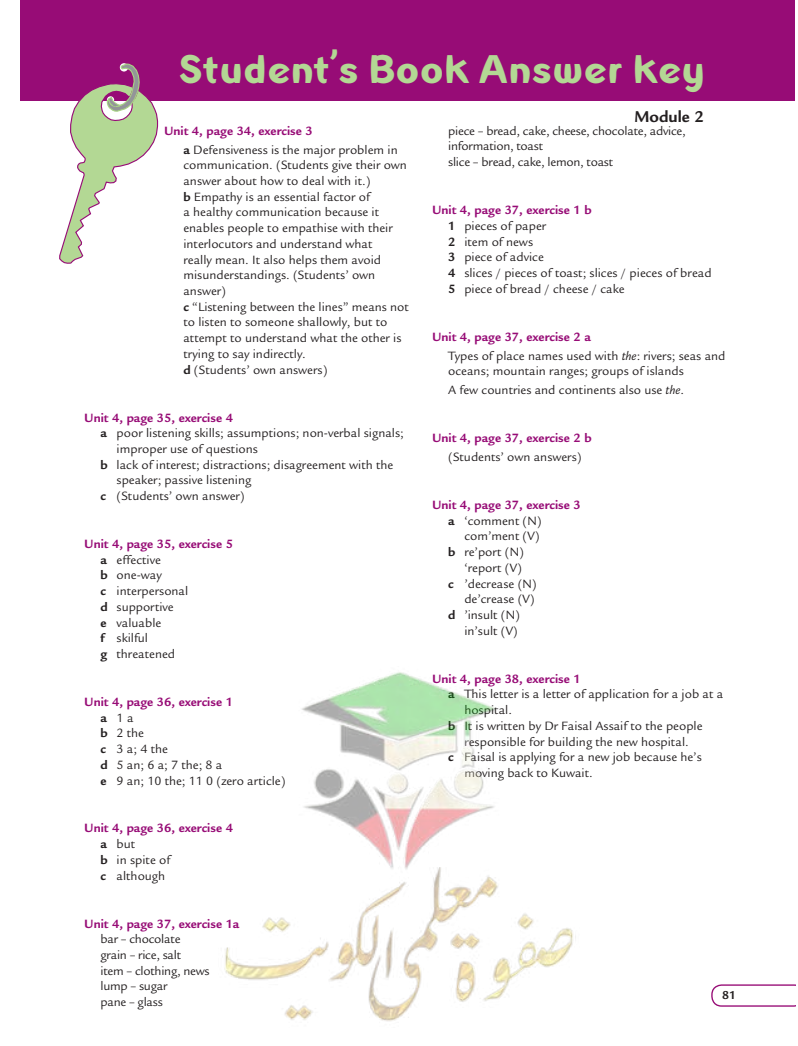
<style>
.page{position:relative;width:798px;height:1046px;background:#fff}
.page>*{position:absolute;margin:0;border:0;box-sizing:border-box;transform-origin:0 0}
.t1{font:700 45.5px "Linotype Inagur";color:#b3d894}
.t2{font:700 17px "Legacy Sans";color:#231f20}
.t3{font:13.12px/15.8px "Legacy Sans";color:#231f20}
.t4{font:700 13.12px/15.8px "Legacy Sans";color:#970c76}
.t5{font:13.12px/15.8px "Legacy Sans";letter-spacing:-.02em;color:#231f20}
.t6{font:700 12.5px "Legacy Sans";color:#231f20}
.s1{font-weight:700;color:#970c76}
.s2{font-weight:700}
.s3{color:#231f20}
.s4{font-weight:400;color:#231f20}
.s5{font-style:italic}
</style>
<div class="page">
<div style="left:20px;top:0;width:774px;height:100px;background:#970c76"></div>
<svg style="left:59px;top:63px;width:100px;height:201px"></svg>
<svg style="left:711px;top:984px;width:84px;height:22px"></svg>
<img style="left:224px;top:672px;width:352px;height:350px">
<h1 class="t1" style="left:178px;top:55px;width:528px">Student’s Book Answer key</h1>
<p class="t2" style="left:634px;top:110px;width:71px">Module 2</p>
<p class="t3" style="left:183px;top:122px;width:216px;line-height:18.9px;text-indent:-19px"><span class="s1">Unit 4, page 34, exercise 3<br></span><span class="s2">a</span> Defensiveness is the major problem in</p>
<p class="t3" style="left:183px;top:159px;width:227px">communication. (Students give their own answer about how to deal with it.)<br><span class="s2">b</span> Empathy is an essential factor of<br>a healthy communication because it enables people to empathise with their interlocutors and understand what<br>really mean. It also helps them avoid misunderstandings. (Students’ own answer)<br><span class="s2">c</span> “Listening between the lines” means not to listen to someone shallowly, but to attempt to understand what the other is trying to say indirectly.<br><span class="s2">d</span> (Students’ own answers)</p>
<p class="t4" style="left:84px;top:411px;width:150px">Unit 4, page 35, exercise 4</p>
<p class="t3" style="left:100px;top:426px;width:305px"><span class="s2">a</span> poor listening skills; assumptions; non-verbal signals;</p>
<p class="t3" style="left:116px;top:442px;width:143px">improper use of questions</p>
<p class="t3" style="left:100px;top:458px;width:294px"><span class="s2">b</span> lack of interest; distractions; disagreement with the</p>
<p class="t3" style="left:116px;top:473px;width:136px">speaker; passive listening</p>
<p class="t3" style="left:100px;top:489px;width:146px"><span class="s2">c</span> (Students’ own answer)</p>
<p class="t3" style="left:100px;top:537px;width:134px;text-indent:-16px"><span class="s1">Unit 4, page 35, exercise 5 </span><span class="s2">a</span> effective<br><span class="s2">b</span> one-way<br><span class="s2">c</span> interpersonal<br><span class="s2">d</span> supportive<br><span class="s2">e</span> valuable<br><span class="s2">f</span> skilful<br><span class="s2">g</span> threatened</p>
<p class="t3" style="left:100px;top:695px;width:187px;text-indent:-16px"><span class="s1">Unit 4, page 36, exercise 1<br></span><span class="s2">a</span> 1 a<br><span class="s2">b</span> 2 the<br><span class="s2">c</span> 3 a; 4 the<br><span class="s2">d</span> 5 an; 6 a; 7 the; 8 a<br><span class="s2">e</span> 9 an; 10 the; 11 0 (zero article)</p>
<p class="t4" style="left:100px;top:821px;width:134px;text-indent:-16px">Unit 4, page 36, exercise 4 <span class="s3">a</span> <span class="s4">but<br></span><span class="s3">b</span> <span class="s4">in spite of<br></span><span class="s3">c</span> <span class="s4">although</span></p>
<p class="t4" style="left:84px;top:916px;width:157px">Unit 4, page 37, exercise 1a</p>
<p class="t5" style="left:100px;top:932px;width:111px">bar – chocolate grain – rice, salt<br>item – clothing, news lump – sugar<br>pane – glass</p>
<p class="t5" style="left:448px;top:124px;width:239px">piece – bread, cake, cheese, chocolate, advice, information, toast<br>slice – bread, cake, lemon, toast</p>
<p class="t3" style="left:448px;top:203px;width:265px;text-indent:-16px"><span class="s1">Unit 4, page 37, exercise 1 b<br></span><span class="s2">1</span> pieces of paper<br><span class="s2">2</span> item of news<br><span class="s2">3</span> piece of advice<br><span class="s2">4</span> slices / pieces of toast; slices / pieces of bread<br><span class="s2">5</span> piece of bread / cheese / cake</p>
<p class="t3" style="left:448px;top:328px;width:279px;line-height:18.9px;text-indent:-16px"><span class="s1">Unit 4, page 37, exercise 2 a<br></span>Types of place names used with <span class="s5">the</span>: rivers; seas and</p>
<p class="t3" style="left:448px;top:363px;width:237px;line-height:18.9px">oceans; mountain ranges; groups of islands<br>A few countries and continents also use <span class="s5">the</span>.</p>
<p class="t4" style="left:432px;top:431px;width:161px">Unit 4, page 37, exercise 2 b</p>
<p class="t3" style="left:448px;top:450px;width:135px">(Students’ own answers)</p>
<p class="t4" style="left:432px;top:498px;width:150px">Unit 4, page 37, exercise 3</p>
<p class="t3" style="left:448px;top:514px;width:95px"><span class="s2">a</span> ‘comment (N)</p>
<p class="t3" style="left:464px;top:529px;width:77px">com’ment (V)</p>
<p class="t3" style="left:448px;top:545px;width:77px"><span class="s2">b</span> re’port (N)</p>
<p class="t3" style="left:464px;top:561px;width:59px">‘report (V)</p>
<p class="t3" style="left:448px;top:577px;width:90px"><span class="s2">c</span> ’decrease (N)</p>
<p class="t3" style="left:464px;top:592px;width:72px">de’crease (V)</p>
<p class="t3" style="left:448px;top:608px;width:73px"><span class="s2">d</span> ’insult (N)</p>
<p class="t3" style="left:464px;top:624px;width:55px">in’sult (V)</p>
<p class="t4" style="left:432px;top:672px;width:150px">Unit 4, page 38, exercise 1</p>
<p class="t3" style="left:448px;top:687px;width:276px"><span class="s2">a</span> This letter is a letter of application for a job at a</p>
<p class="t3" style="left:464px;top:703px;width:49px">hospital.</p>
<p class="t3" style="left:448px;top:719px;width:256px"><span class="s2">b</span> It is written by Dr Faisal Assaif to the people</p>
<p class="t3" style="left:464px;top:734px;width:226px">responsible for building the new hospital.</p>
<p class="t3" style="left:448px;top:750px;width:255px"><span class="s2">c</span> Faisal is applying for a new job because he’s</p>
<p class="t3" style="left:464px;top:766px;width:130px">moving back to Kuwait.</p>
<p class="t6" style="left:721px;top:990px;width:15px">81</p>
</div>
